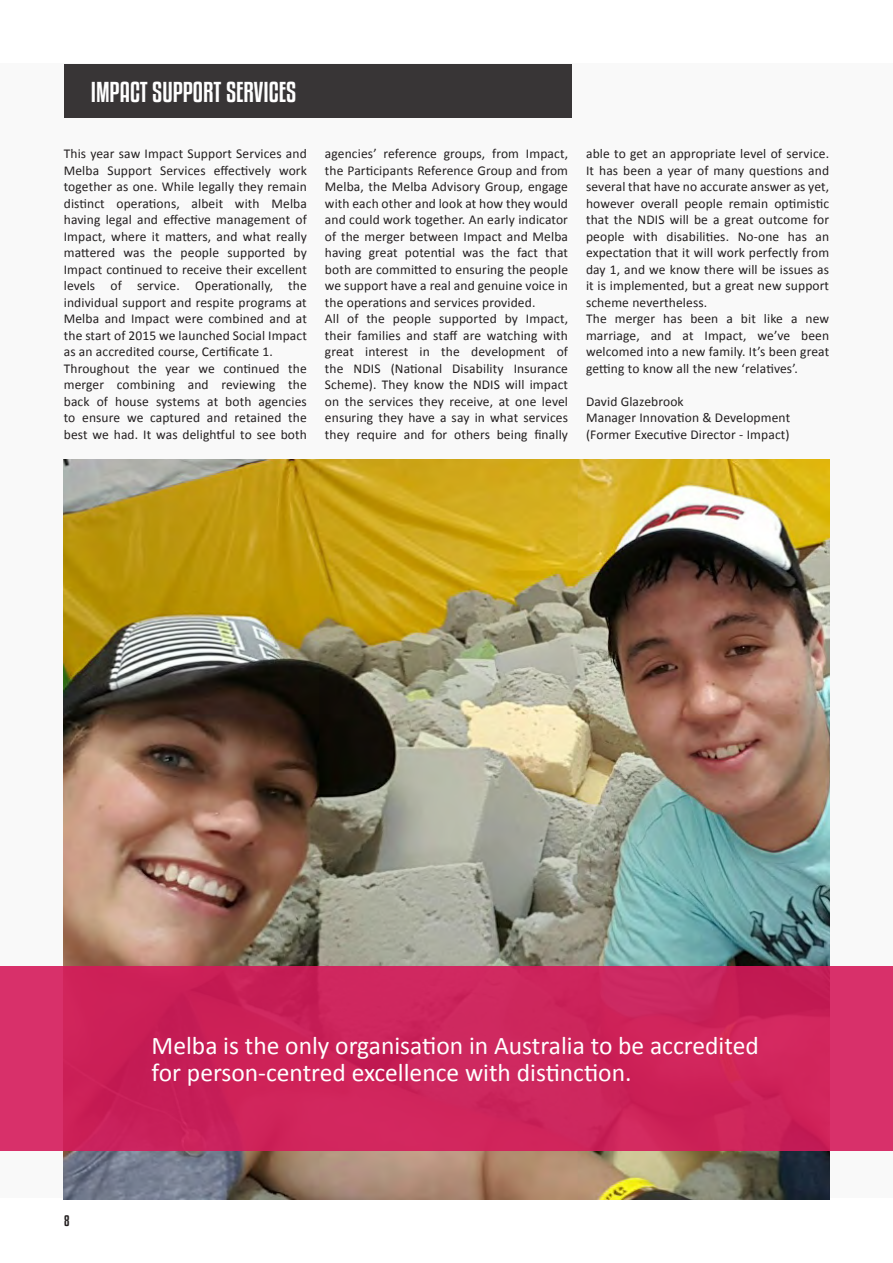
<style>
.page{position:relative;width:893px;height:1263px;background:#fff}
.page>*{position:absolute;margin:0;border:0;box-sizing:border-box;transform-origin:0 0}
.t1{font:25.5px/27px "Calibri";color:#fff}
.t2{font:25.5px "Kenyan Coffee Rg";color:#fff}
.t3{font:13.5px/16.5px "Calibri";letter-spacing:.01em;color:#231f20;text-align:justify}
.t4{font:13.5px "Kenyan Coffee Rg";color:#231f20}
</style>
<div class="page">
<div style="left:0;top:64px;width:893px;height:1134px;background:#f9f9f9"></div>
<div style="left:64px;top:64px;width:507px;height:54px;background:#383536"></div>
<img style="left:64px;top:459px;width:765px;height:740px">
<div style="left:0;top:966px;width:893px;height:184px;background:linear-gradient(to bottom,#cd255c,#cf255c)"></div>
<p class="t2" style="left:91px;top:76px;width:207px">IMPACT SUPPORT SERVICES</p>
<p class="t3" style="left:64px;top:145px;width:245px">This year saw Impact Support Services and Melba Support Services effectively work together as one. While legally they remain distinct operations, albeit with Melba having legal and effective management of Impact, where it matters, and what really mattered was the people supported by Impact continued to receive their excellent levels of service. Operationally, the individual support and respite programs at Melba and Impact were combined and at the start of 2015 we launched Social Impact as an accredited course, Certificate 1.</p>
<p class="t3" style="left:64px;top:360px;width:245px">Throughout the year we continued the merger combining and reviewing the back of house systems at both agencies to ensure we captured and retained the best we had. It was delightful to see both</p>
<p class="t3" style="left:325px;top:145px;width:245px">agencies’ reference groups, from Impact, the Participants Reference Group and from Melba, the Melba Advisory Group, engage with each other and look at how they would and could work together. An early indicator of the merger between Impact and Melba having great potential was the fact that both are committed to ensuring the people we support have a real and genuine voice in the operations and services provided.</p>
<p class="t3" style="left:325px;top:310px;width:245px">All of the people supported by Impact, their families and staff are watching with great interest in the development of the NDIS (National Disability Insurance Scheme). They know the NDIS will impact on the services they receive, at one level ensuring they have a say in what services they require and for others being finally</p>
<p class="t3" style="left:586px;top:145px;width:245px">able to get an appropriate level of service.<br>It has been a year of many questions and several that have no accurate answer as yet, however overall people remain optimistic that the NDIS will be a great outcome for people with disabilities. No-one has an expectation that it will work perfectly from day 1, and we know there will be issues as it is implemented, but a great new support scheme nevertheless.</p>
<p class="t3" style="left:586px;top:310px;width:245px">The merger has been a bit like a new marriage, and at Impact, we’ve been welcomed into a new family. It’s been great getting to know all the new ‘relatives’.</p>
<p class="t3" style="left:586px;top:393px;width:99px">David Glazebrook</p>
<p class="t3" style="left:586px;top:409px;width:206px">Manager Innovation &amp; Development</p>
<p class="t3" style="left:586px;top:426px;width:205px">(Former Executive Director - Impact)</p>
<p class="t4" style="left:64px;top:1212px;width:7px">8</p>
<p class="t1" style="left:152px;top:1032px;width:609px">Melba is the only organisation in Australia to be accredited for person-centred excellence with distinction.</p>
</div>
